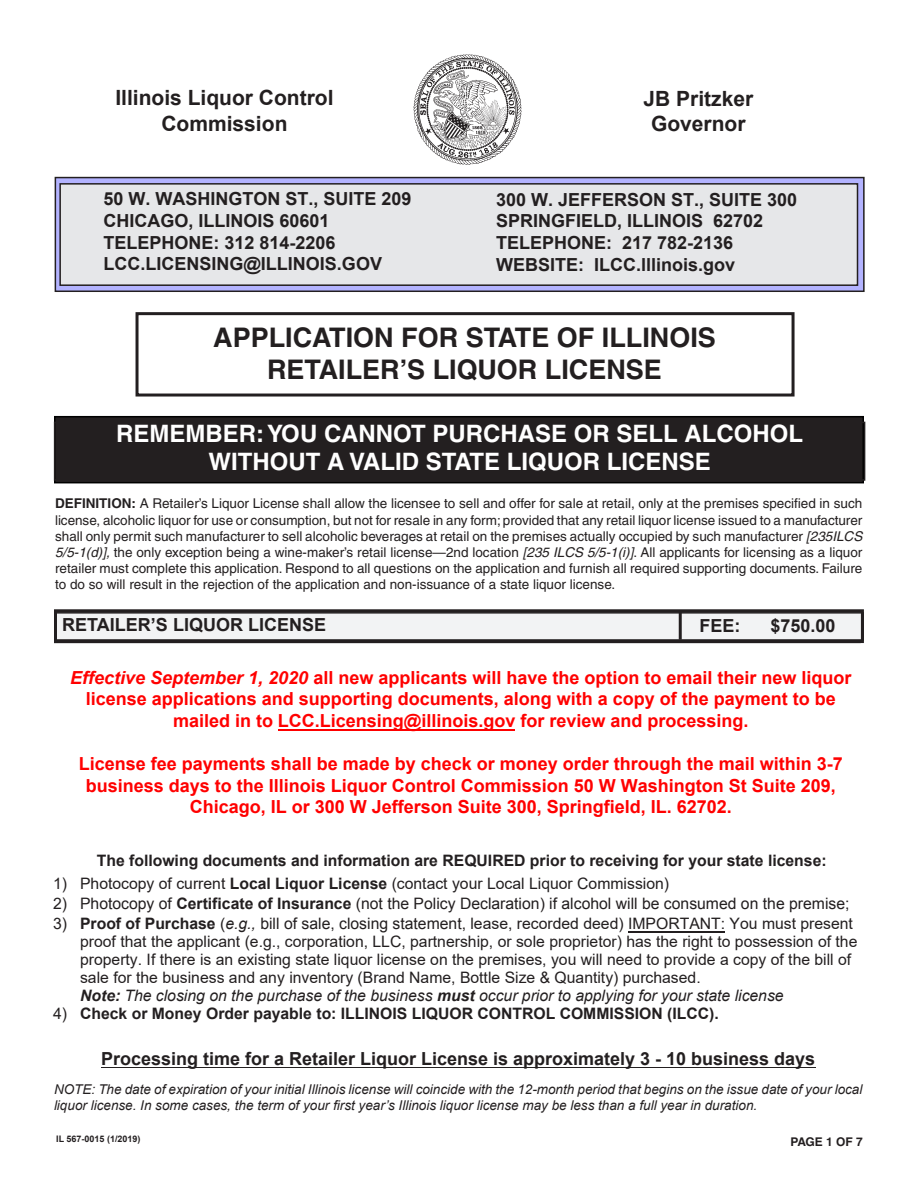
<style>
.page{position:relative;width:918px;height:1188px;background:#fff}
.page>*{position:absolute;margin:0;border:0;box-sizing:border-box;transform-origin:0 0}
.t1{font:700 27px "Helvetica";color:#231f20}
.t2{font:700 24px "Helvetica";color:#fff}
.t3{font:700 21px/25.2px "Arial";color:#231f20;text-align:center}
.t4{font:700 18px/21.6px "Arial";color:#f00;text-align:center}
.t5{font:700 18px/21.6px "Arial";color:#231f20}
.t6{font:15.75px/18px "Arial";color:#231f20}
.t7{font:700 15.75px "Arial";color:#231f20}
.t8{font:13.5px/16.2px "Helvetica";color:#231f20;text-align:justify}
.t9{font:italic 13.5px/16.2px "Arial";color:#231f20}
.t10{font:700 12px "Helvetica";letter-spacing:-.025em;color:#231f20}
.t11{font:700 9px "Arial";color:#231f20}
.s1{font-weight:700}
.s2{font-style:italic}
.s3{font-weight:700;font-style:italic}
.s4{font-weight:400}
</style>
<div class="page">
<div style="left:136px;top:312px;width:659px;height:85px;border:3px solid #231f20"></div>
<div style="left:56px;top:613px;width:807px;height:27px;background:#f2f3f4"></div>
<div style="left:54px;top:609px;width:810px;height:34px;border:3px solid #231f20"></div>
<hr style="left:54px;top:640px;width:807px;height:3px;background:#231f20">
<hr style="left:679px;top:611px;width:3px;height:29px;background:#231f20">
<div style="left:55px;top:417px;width:808px;height:66px;background:#231f20"></div>
<div style="left:54px;top:416px;width:810px;height:67px;border:2px solid #000"></div>
<div style="left:55px;top:178px;width:809px;height:113px;background:#b3b3ff"></div>
<div style="left:55px;top:177px;width:810px;height:115px;border:2px solid #231f20"></div>
<div style="left:60px;top:184px;width:798px;height:101px;background:#e6e7e9"></div>
<div style="left:59px;top:183px;width:799px;height:103px;border:2px solid #231f20"></div>
<img style="left:413px;top:55px;width:108px;height:110px">
<hr style="left:278px;top:729px;width:237px;height:2px;background:#f00">
<hr style="left:101px;top:1067px;width:714px;height:1px;background:#231f20">
<hr style="left:628px;top:931px;width:97px;height:1px;background:#231f20">
<p class="t3" style="left:115px;top:86px;width:220px">Illinois Liquor Control<br>Commission</p>
<p class="t3" style="left:644px;top:86px;width:111px">JB Pritzker<br>Governor</p>
<p class="t5" style="left:103px;top:188px;width:310px">50 W. WASHINGTON ST., SUITE 209<br>CHICAGO, ILLINOIS 60601<br>TELEPHONE: 312 814-2206<br>LCC.LICENSING@ILLINOIS.GOV</p>
<p class="t5" style="left:496px;top:189px;width:303px">300 W. JEFFERSON ST., SUITE 300<br>SPRINGFIELD, ILLINOIS 62702<br>TELEPHONE: 217 782-2136<br>WEBSITE: ILCC.lllinois.gov</p>
<p class="t1" style="left:213px;top:321px;width:504px">APPLICATION FOR STATE OF ILLINOIS</p>
<p class="t1" style="left:267px;top:353px;width:396px">RETAILER’S LIQUOR LICENSE</p>
<p class="t2" style="left:116px;top:419px;width:688px">REMEMBER: YOU CANNOT PURCHASE OR SELL ALCOHOL</p>
<p class="t2" style="left:208px;top:447px;width:504px">WITHOUT A VALID STATE LIQUOR LICENSE</p>
<p class="t8" style="left:55px;top:495px;width:809px"><span class="s1">DEFINITION:</span> A Retailer’s Liquor License shall allow the licensee to sell and offer for sale at retail, only at the premises specified in such license, alcoholic liquor for use or consumption, but not for resale in any form; provided that any retail liquor license issued to a manufacturer shall only permit such manufacturer to sell alcoholic beverages at retail on the premises actually occupied by such manufacturer <span class="s2">[235ILCS 5/5-1(d)],</span> the only exception being a wine-maker’s retail license—2nd location <span class="s2">[235 ILCS 5/5-1(i)]</span>. All applicants for licensing as a liquor retailer must complete this application. Respond to all questions on the application and furnish all required supporting documents. Failure to do so will result in the rejection of the application and non-issuance of a state liquor license.</p>
<p class="t5" style="left:62px;top:614px;width:265px">RETAILER’S LIQUOR LICENSE</p>
<p class="t5" style="left:699px;top:615px;width:43px">FEE:</p>
<p class="t5" style="left:770px;top:615px;width:67px">$750.00</p>
<p class="t4" style="left:70px;top:667px;width:783px"><span class="s2">Effective September 1, 2020</span> all new applicants will have the option to email their new liquor license applications and supporting documents, along with a copy of the payment to be mailed in to LCC.Licensing@illinois.gov for review and processing.</p>
<h3 class="t4" style="left:79px;top:753px;width:766px">License fee payments shall be made by check or money order through the mail within 3-7 business days to the Illinois Liquor Control Commission 50 W Washington St Suite 209,<br>Chicago, IL or 300 W Jefferson Suite 300, Springfield, IL. 62702.</h3>
<p class="t7" style="left:97px;top:850px;width:731px">The following documents and information are REQUIRED prior to receiving for your state license:</p>
<p class="t6" style="left:53px;top:874px;width:618px">1) Photocopy of current <span class="s1">Local Liquor License</span> (contact your Local Liquor Commission)</p>
<p class="t6" style="left:53px;top:894px;width:798px">2) Photocopy of <span class="s1">Certificate of Insurance</span> (not the Policy Declaration) if alcohol will be consumed on the premise;</p>
<p class="t6" style="left:80px;top:914px;width:779px;text-indent:-27px">3) <span class="s1">Proof of Purchase</span> (<span class="s2">e.g.,</span> bill of sale, closing statement, lease, recorded deed) IMPORTANT: You must present proof that the applicant (e.g., corporation, LLC, partnership, or sole proprietor) has the right to possession of the property. If there is an existing state liquor license on the premises, you will need to provide a copy of the bill of sale for the business and any inventory (Brand Name, Bottle Size &amp; Quantity) purchased.<br><span class="s3">Note:</span> <span class="s2">The closing on the purchase of the business</span> <span class="s3">must</span> <span class="s2">occur prior to applying for your state license</span></p>
<p class="t7" style="left:53px;top:1002px;width:667px"><span class="s4">4)</span> Check or Money Order payable to: ILLINOIS LIQUOR CONTROL COMMISSION (ILCC).</p>
<p class="t5" style="left:101px;top:1048px;width:716px">Processing time for a Retailer Liquor License is approximately 3 - 10 business days</p>
<p class="t9" style="left:54px;top:1082px;width:810px">NOTE: The date of expiration of your initial Illinois license will coincide with the 12-month period that begins on the issue date of your local liquor license. In some cases, the term of your first year’s Illinois liquor license may be less than a full year in duration.</p>
<p class="t11" style="left:56px;top:1133px;width:86px">IL 567-0015 (1/2019)</p>
<p class="t10" style="left:791px;top:1134px;width:74px">PAGE 1 OF 7</p>
</div>
